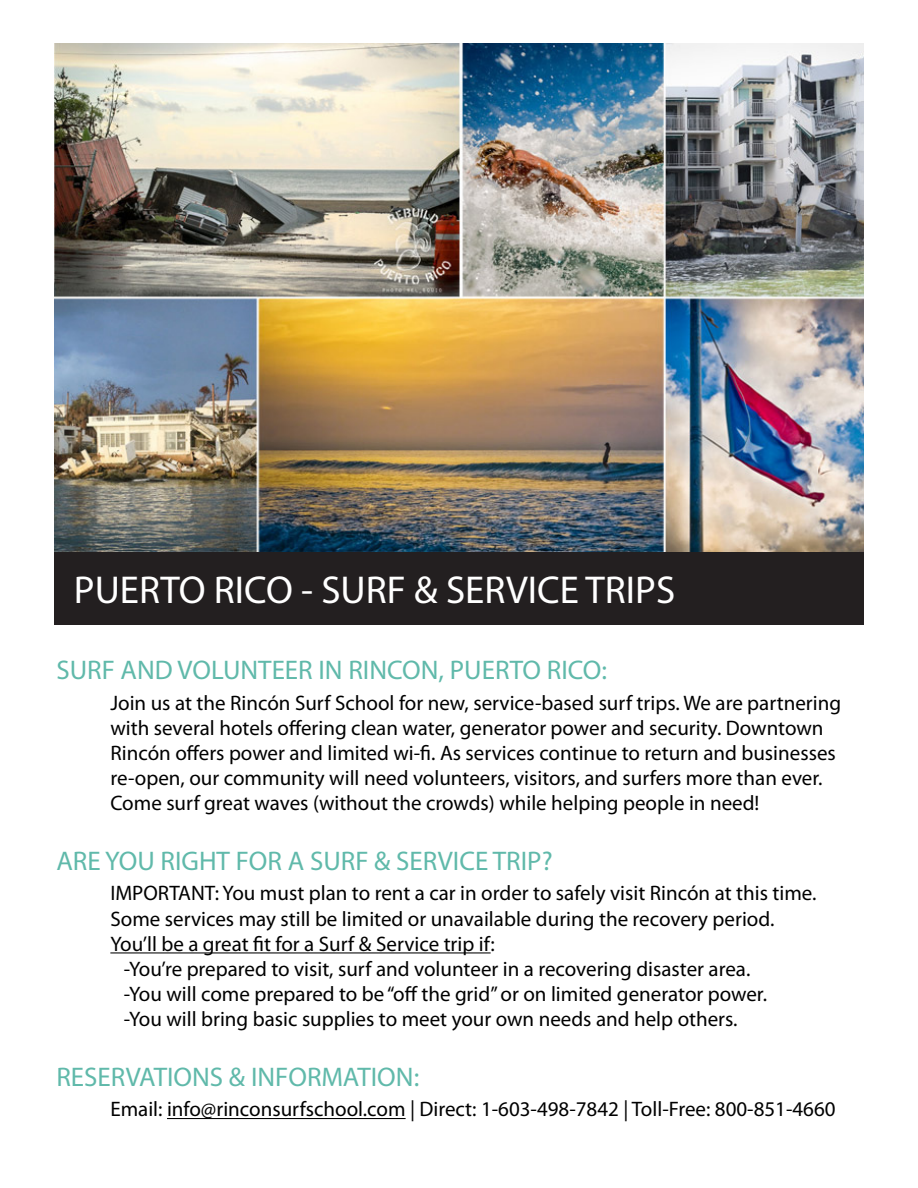
<style>
.page{position:relative;width:918px;height:1188px;background:#fff}
.page>*{position:absolute;margin:0;border:0;box-sizing:border-box;transform-origin:0 0}
.MAIN_HEADER{font:39px "Myriad Pro";color:#fff}
.CONTACTS{font:27px "Myriad Pro";color:#60b9aa}
.NUMBERS{font:21px/25.2px "Myriad Pro";color:#000}
</style>
<div class="page">
<div style="left:54px;top:551px;width:810px;height:74px;background:#231f20"></div>
<img style="left:54px;top:43px;width:810px;height:508px">
<hr style="left:110px;top:952px;width:381px;height:1px;background:#000">
<hr style="left:167px;top:1118px;width:239px;height:1px;background:#000">
<p class="MAIN_HEADER" style="left:74px;top:566px;width:603px">PUERTO RICO - SURF &amp; SERVICE TRIPS</p>
<p class="CONTACTS" style="left:56px;top:653px;width:552px">SURF AND VOLUNTEER IN RINCON, PUERTO RICO:</p>
<p class="NUMBERS" style="left:110px;top:690px;width:732px">Join us at the Rincón Surf School for new, service-based surf trips. We are partnering with several hotels offering clean water, generator power and security. Downtown Rincón offers power and limited wi-fi. As services continue to return and businesses re-open, our community will need volunteers, visitors, and surfers more than ever.<br>Come surf great waves (without the crowds) while helping people in need!</p>
<p class="CONTACTS" style="left:56px;top:844px;width:498px">ARE YOU RIGHT FOR A SURF &amp; SERVICE TRIP?</p>
<p class="NUMBERS" style="left:110px;top:880px;width:708px">IMPORTANT: You must plan to rent a car in order to safely visit Rincón at this time.</p>
<p class="NUMBERS" style="left:110px;top:906px;width:666px">Some services may still be limited or unavailable during the recovery period.</p>
<p class="NUMBERS" style="left:110px;top:931px;width:386px">You’ll be a great fit for a Surf &amp; Service trip if:</p>
<p class="NUMBERS" style="left:124px;top:956px;width:628px">-You’re prepared to visit, surf and volunteer in a recovering disaster area.</p>
<p class="NUMBERS" style="left:124px;top:981px;width:645px">-You will come prepared to be “off the grid” or on limited generator power.</p>
<p class="NUMBERS" style="left:124px;top:1006px;width:615px">-You will bring basic supplies to meet your own needs and help others.</p>
<p class="CONTACTS" style="left:56px;top:1060px;width:364px">RESERVATIONS &amp; INFORMATION:</p>
<p class="NUMBERS" style="left:110px;top:1096px;width:727px">Email: info@rinconsurfschool.com | Direct: 1-603-498-7842 | Toll-Free: 800-851-4660</p>
</div>
